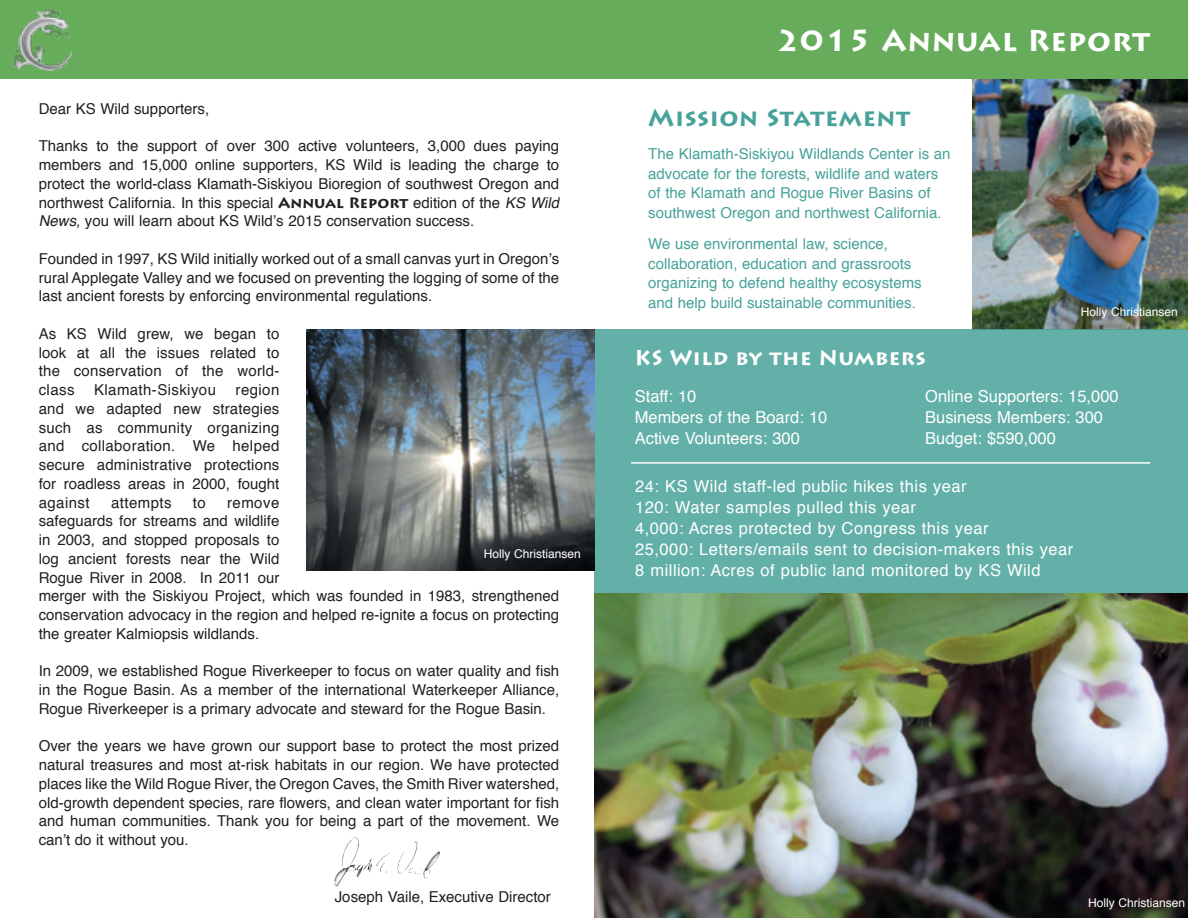
<style>
.page{position:relative;width:1188px;height:918px;background:#fff}
.page>*{position:absolute;margin:0;border:0;box-sizing:border-box;transform-origin:0 0}
.t1{font:700 30px "Lithos Pro";letter-spacing:.025em;color:#fff}
.t2{font:700 24px "Lithos Pro";letter-spacing:.025em;color:#47a299}
.t3{font:700 21px "Lithos Pro";letter-spacing:.025em;color:#fff}
.t4{font:16.5px/21px "Helvetica";letter-spacing:.03em;color:#fff}
.t5{font:16.5px/21px "Helvetica";color:#fff}
.t6{font:15px/18.8px "Helvetica";color:#231f20;text-align:justify}
.t7{font:15px/19.5px "Helvetica";color:#47a299}
.t8{font:15px "Helvetica";letter-spacing:.025em;color:#231f20}
.t9{font:15px "Helvetica";letter-spacing:.03em;color:#231f20}
.t10{font:12px "Helvetica";color:#fff}
.s1{font-family:"Lithos Pro";font-weight:700}
.s2{font-style:italic}
</style>
<div class="page">
<img style="left:973px;top:79px;width:215px;height:250px">
<div style="left:594px;top:329px;width:594px;height:589px;background:#63b0a8"></div>
<div style="left:0;top:1px;width:1188px;height:78px;background:#66ac5b"></div>
<img style="left:12px;top:8px;width:60px;height:62px">
<img style="left:306px;top:330px;width:288px;height:240px">
<img style="left:594px;top:594px;width:594px;height:324px">
<hr style="left:631px;top:462px;width:519px;height:2px;background:#fff">
<img style="left:344px;top:837px;width:95px;height:41px">
<p class="t6" style="left:39px;top:100px;width:172px">Dear KS Wild supporters,</p>
<p class="t6" style="left:39px;top:137px;width:526px;text-align:left">Thanks to the support of over 300 active volunteers, 3,000 dues paying members and 15,000 online supporters, KS Wild is leading the charge to protect the world-class Klamath-Siskiyou Bioregion of southwest Oregon and northwest California. In this special <span class="s1">Annual Report</span> edition of the <span class="s2">KS Wild News,</span>you will learn about KS Wild’s 2015 conservation success.</p>
<p class="t6" style="left:39px;top:250px;width:522px">Founded in 1997, KS Wild initially worked out of a small canvas yurt in Oregon’s rural Applegate Valley and we focused on preventing the logging of some of the last ancient forests by enforcing environmental regulations.</p>
<p class="t6" style="left:39px;top:325px;width:242px">As KS Wild grew, we began to look at all the issues related to the conservation of the world&shy;class</p>
<p class="t8" style="left:94px;top:378px;width:123px">Klamath-Siskiyou</p>
<p class="t6" style="left:39px;top:381px;width:242px;text-indent:197px">region and we adapted new strategies such as community organizing and collaboration. We helped secure administrative protections for roadless areas in 2000, fought against</p>
<p class="t9" style="left:111px;top:491px;width:62px">attempts</p>
<p class="t6" style="left:193px;top:494px;width:14px">to</p>
<p class="t6" style="left:39px;top:494px;width:522px;text-align:left;text-indent:188px">remove<br>safeguards for streams and wildlife<br>in 2003, and stopped proposals to<br>log ancient forests near the Wild<br>Rogue River in 2008. In 2011 our<br>merger with the Siskiyou Project, which was founded in 1983, strengthened conservation advocacy in the region and helped re-ignite a focus on protecting the greater Kalmiopsis wildlands.</p>
<p class="t6" style="left:39px;top:662px;width:522px">In 2009, we established Rogue Riverkeeper to focus on water quality and fish in the Rogue Basin. As a member of the international Waterkeeper Alliance, Rogue Riverkeeper is a primary advocate and steward for the Rogue Basin.</p>
<p class="t6" style="left:39px;top:737px;width:522px">Over the years we have grown our support base to protect the most prized natural treasures and most at-risk habitats in our region. We have protected places like the Wild Rogue River, the Oregon Caves, the Smith River watershed, old-growth dependent species, rare flowers, and clean water important for fish and human communities. Thank you for being a part of the movement. We can’t do it without you.</p>
<p class="t10" style="left:484px;top:545px;width:99px">Holly Christiansen</p>
<p class="t6" style="left:335px;top:888px;width:218px">Joseph Vaile, Executive Director</p>
<h1 class="t1" style="left:776px;top:23px;width:375px">2015 Annual Report</h1>
<h2 class="t2" style="left:648px;top:103px;width:263px">Mission Statement</h2>
<p class="t7" style="left:648px;top:144px;width:304px">The Klamath-Siskiyou Wildlands Center is an advocate for the forests, wildlife and waters of the Klamath and Rogue River Basins of southwest Oregon and northwest California.</p>
<p class="t7" style="left:648px;top:234px;width:275px">We use environmental law, science, collaboration, education and grassroots organizing to defend healthy ecosystems and help build sustainable communities.</p>
<h3 class="t3" style="left:635px;top:345px;width:293px">KS Wild by the Numbers</h3>
<p class="t10" style="left:1081px;top:302px;width:99px">Holly Christiansen</p>
<p class="t5" style="left:635px;top:386px;width:194px">Staff: 10<br>Members of the Board: 10<br>Active Volunteers: 300</p>
<p class="t4" style="left:635px;top:476px;width:440px">24: KS Wild staff-led public hikes this year<br>120: Water samples pulled this year<br>4,000: Acres protected by Congress this year<br>25,000: Letters/emails sent to decision-makers this year 8 million: Acres of public land monitored by KS Wild</p>
<p class="t5" style="left:925px;top:386px;width:195px">Online Supporters: 15,000<br>Business Members: 300<br>Budget: $590,000</p>
<p class="t10" style="left:1088px;top:894px;width:99px">Holly Christiansen</p>
</div>
